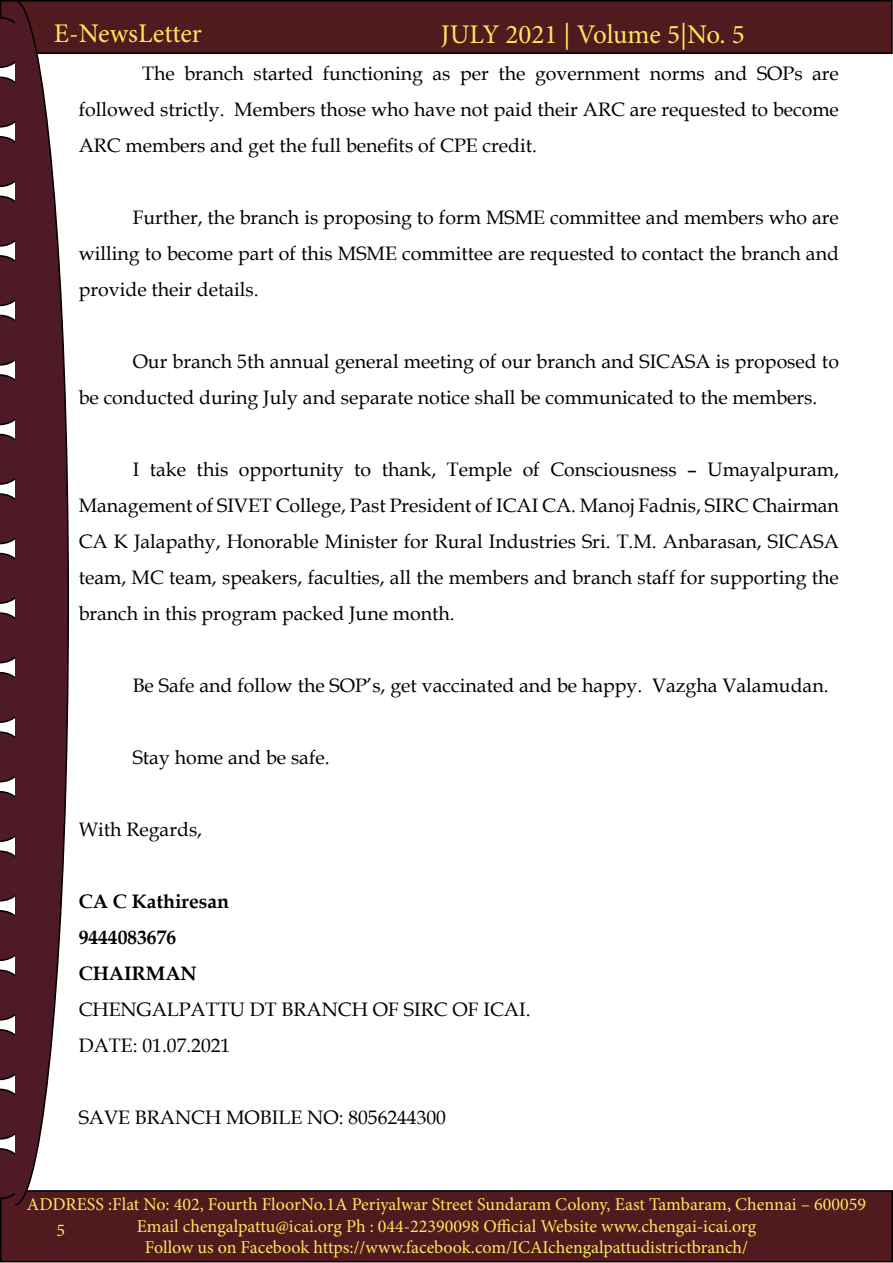
<style>
.page{position:relative;width:893px;height:1263px;background:#fff}
.page>*{position:absolute;margin:0;border:0;box-sizing:border-box;transform-origin:0 0}
.t1{font:27px "Minion Pro";color:#fce85d}
.t2{font:19.5px/36px "Book Antiqua";color:#000;text-align:justify}
.t3{font:700 19.5px/36px "Book Antiqua";color:#000}
.t4{font:18px/21.6px "Minion Pro";color:#fce85d;text-align:center}
</style>
<div class="page">
<div style="left:1px;top:1px;width:891px;height:52px;background:#501a1e"></div>
<div style="left:0;top:0;width:893px;height:54px;border:2px solid #000"></div>
<div style="left:1px;top:1191px;width:891px;height:71px;background:#501a1e"></div>
<div style="left:0;top:1190px;width:893px;height:72px;border:2px solid #000"></div>
<svg style="left:0;top:77px;width:14px;height:51px"></svg>
<svg style="left:0;top:17px;width:14px;height:51px"></svg>
<svg style="left:0;top:136px;width:14px;height:51px"></svg>
<svg style="left:0;top:196px;width:14px;height:51px"></svg>
<svg style="left:0;top:255px;width:14px;height:51px"></svg>
<svg style="left:0;top:315px;width:14px;height:51px"></svg>
<svg style="left:0;top:374px;width:14px;height:51px"></svg>
<svg style="left:0;top:434px;width:14px;height:51px"></svg>
<svg style="left:0;top:493px;width:14px;height:51px"></svg>
<svg style="left:0;top:553px;width:14px;height:51px"></svg>
<svg style="left:0;top:612px;width:14px;height:51px"></svg>
<svg style="left:0;top:672px;width:14px;height:51px"></svg>
<svg style="left:0;top:731px;width:14px;height:51px"></svg>
<svg style="left:0;top:791px;width:14px;height:51px"></svg>
<svg style="left:0;top:850px;width:14px;height:51px"></svg>
<svg style="left:0;top:910px;width:14px;height:51px"></svg>
<svg style="left:0;top:969px;width:14px;height:51px"></svg>
<svg style="left:0;top:1029px;width:14px;height:51px"></svg>
<svg style="left:0;top:1089px;width:14px;height:51px"></svg>
<svg style="left:0;top:1148px;width:14px;height:51px"></svg>
<svg style="left:14px;top:0;width:56px;height:1206px"></svg>
<h1 class="t1" style="left:54px;top:15px;width:150px">E-NewsLetter</h1>
<h1 class="t1" style="left:441px;top:16px;width:306px">JULY 2021 | Volume 5|No. 5</h1>
<p class="t2" style="left:79px;top:55px;width:762px;text-indent:64px">The branch started functioning as per the government norms and SOPs are followed strictly. Members those who have not paid their ARC are requested to become ARC members and get the full benefits of CPE credit.</p>
<p class="t2" style="left:79px;top:199px;width:762px;text-indent:54px">Further, the branch is proposing to form MSME committee and members who are willing to become part of this MSME committee are requested to contact the branch and provide their details.</p>
<p class="t2" style="left:79px;top:343px;width:762px;text-indent:54px">Our branch 5th annual general meeting of our branch and SICASA is proposed to be conducted during July and separate notice shall be communicated to the members.</p>
<p class="t2" style="left:79px;top:451px;width:762px;text-indent:54px">I take this opportunity to thank, Temple of Consciousness – Umayalpuram, Management of SIVET College, Past President of ICAI CA. Manoj Fadnis, SIRC Chairman CA K Jalapathy, Honorable Minister for Rural Industries Sri. T.M. Anbarasan, SICASA team, MC team, speakers, faculties, all the members and branch staff for supporting the branch in this program packed June month.</p>
<p class="t2" style="left:133px;top:667px;width:697px">Be Safe and follow the SOP’s, get vaccinated and be happy. Vazgha Valamudan.</p>
<p class="t2" style="left:133px;top:739px;width:199px">Stay home and be safe.</p>
<p class="t2" style="left:79px;top:811px;width:125px">With Regards,</p>
<p class="t3" style="left:79px;top:883px;width:152px">CA C Kathiresan<br>9444083676<br>CHAIRMAN</p>
<p class="t2" style="left:79px;top:991px;width:453px">CHENGALPATTU DT BRANCH OF SIRC OF ICAI.<br>DATE: 01.07.2021</p>
<p class="t2" style="left:79px;top:1099px;width:369px">SAVE BRANCH MOBILE NO: 8056244300</p>
<p class="t4" style="left:27px;top:1194px;width:840px">ADDRESS :Flat No: 402, Fourth FloorNo.1A Periyalwar Street Sundaram Colony, East Tambaram, Chennai – 600059<br>Email chengalpattu@icai.org Ph : 044-22390098 Official Website www.chengai-icai.org<br>Follow us on Facebook https://www.facebook.com/ICAIchengalpattudistrictbranch/</p>
<p class="t4" style="left:57px;top:1220px;width:10px">5</p>
</div>
